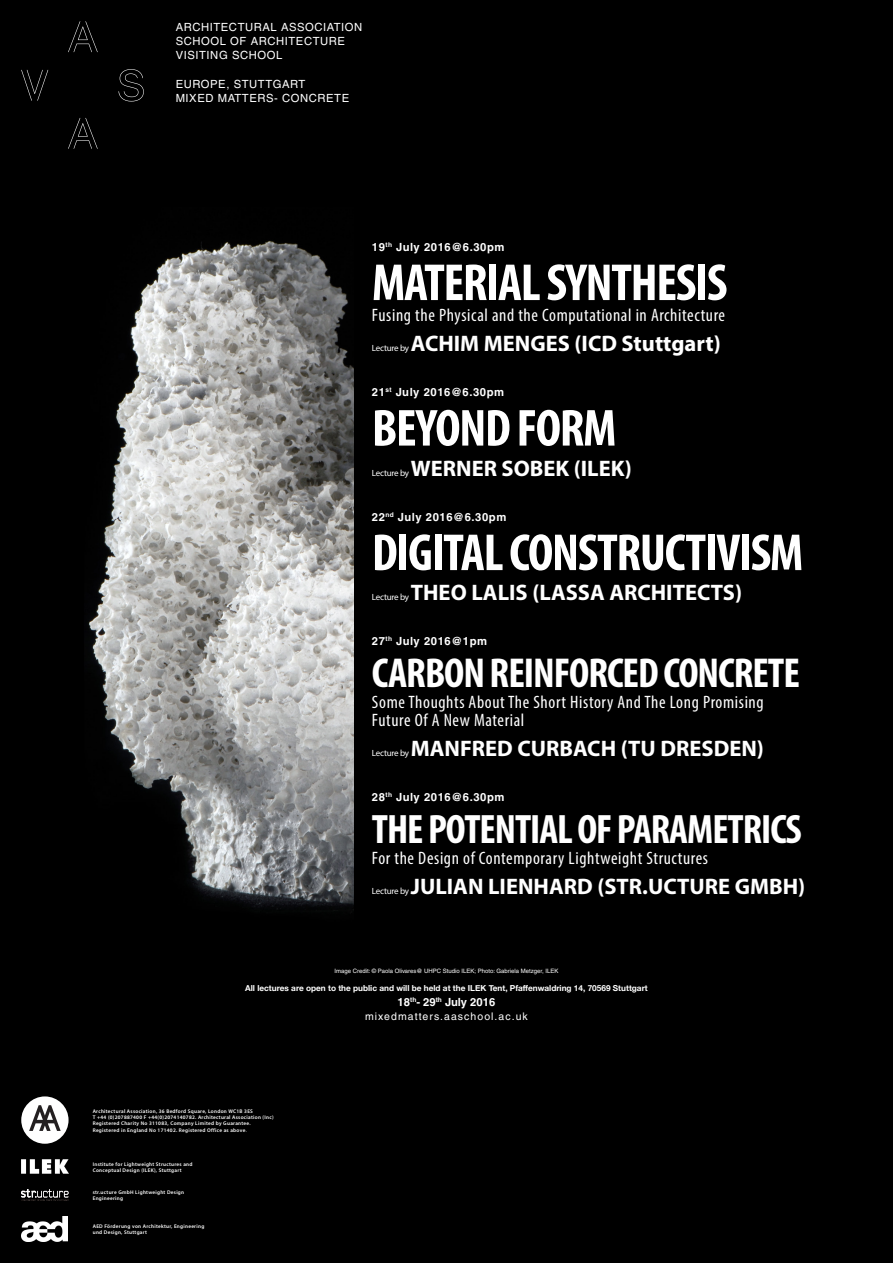
<style>
.page{position:relative;width:893px;height:1263px;background:#000}
.page>*{position:absolute;margin:0;border:0;box-sizing:border-box;transform-origin:0 0}
.t1{font:700 condensed 52.5px "Myriad Pro";letter-spacing:-.025em;color:#fff}
.t2{font:700 condensed 42px "Myriad Pro";letter-spacing:-.025em;color:#fff}
.t3{font:700 condensed 41.25px "Myriad Pro";letter-spacing:-.025em;color:#fff}
.t4{font:700 22.5px "Myriad Pro";color:#fff}
.t5{font:condensed 18px "Myriad Pro";letter-spacing:.035em;color:#fff}
.t6{font:11.25px "Helvetica";letter-spacing:.05em;color:#fff}
.t7{font:700 11.25px "Helvetica";letter-spacing:.05em;color:#fff}
.t8{font:700 11.25px "Helvetica";color:#fff}
.t9{font:10.5px "Helvetica";letter-spacing:.1em;color:#fff}
.t10{font:9px "Myriad Pro";letter-spacing:-.025em;color:#fff}
.t11{font:700 8.25px "Helvetica Neue";color:#fff}
.t12{font:6px "Helvetica";color:#fff}
.t13{font:600 5.25px/6.3px "Myriad Pro";letter-spacing:.05em;color:#fff}
.s1{font-weight:400}
</style>
<div class="page">
<img style="left:88px;top:240px;width:265px;height:671px">
<svg style="left:68px;top:21px;width:30px;height:31px"></svg>
<svg style="left:68px;top:118px;width:30px;height:31px"></svg>
<svg style="left:21px;top:70px;width:27px;height:31px"></svg>
<svg style="left:118px;top:69px;width:26px;height:32px"></svg>
<img style="left:21px;top:1159px;width:48px;height:15px">
<div style="left:21px;top:1096px;width:48px;height:48px;background:#fff;border-radius:50%"></div>
<svg style="left:29px;top:1105px;width:32px;height:26px"></svg>
<img style="left:21px;top:1190px;width:48px;height:10px">
<img style="left:21px;top:1216px;width:46px;height:26px">
<p class="t6" style="left:176px;top:20px;width:188px">ARCHITECTURAL ASSOCIATION</p>
<p class="t6" style="left:176px;top:34px;width:171px">SCHOOL OF ARCHITECTURE</p>
<p class="t6" style="left:176px;top:49px;width:108px">VISITING SCHOOL</p>
<p class="t6" style="left:176px;top:77px;width:131px">EUROPE, STUTTGART</p>
<p class="t6" style="left:176px;top:91px;width:175px">MIXED MATTERS- CONCRETE</p>
<p class="t7" style="left:372px;top:240px;width:134px">19<sup>th</sup> July 2016@6.30pm</p>
<p class="t1" style="left:372px;top:250px;width:357px">MATERIAL SYNTHESIS</p>
<p class="t5" style="left:372px;top:304px;width:355px">Fusing the Physical and the Computational in Architecture</p>
<p class="t10" style="left:372px;top:342px;width:39px">Lecture by</p>
<p class="t4" style="left:411px;top:329px;width:311px">ACHIM MENGES (ICD Stuttgart)</p>
<p class="t7" style="left:372px;top:385px;width:134px">21<sup>st</sup> July 2016@6.30pm</p>
<p class="t1" style="left:372px;top:395px;width:246px">BEYOND FORM</p>
<p class="t10" style="left:372px;top:467px;width:39px">Lecture by</p>
<p class="t4" style="left:411px;top:453px;width:223px">WERNER SOBEK (ILEK)</p>
<p class="t7" style="left:372px;top:510px;width:136px">22<sup>nd</sup> July 2016@6.30pm</p>
<p class="t1" style="left:372px;top:520px;width:433px">DIGITAL CONSTRUCTIVISM</p>
<p class="t10" style="left:372px;top:591px;width:39px">Lecture by</p>
<p class="t4" style="left:411px;top:578px;width:333px">THEO LALIS (LASSA ARCHITECTS)</p>
<p class="t7" style="left:372px;top:634px;width:117px">27<sup>th</sup> July 2016@1pm</p>
<p class="t2" style="left:372px;top:647px;width:429px">CARBON REINFORCED CONCRETE</p>
<p class="t5" style="left:372px;top:691px;width:393px">Some Thoughts About The Short History And The Long Promising</p>
<p class="t5" style="left:372px;top:709px;width:154px">Future Of A New Material</p>
<p class="t10" style="left:372px;top:747px;width:39px">Lecture by</p>
<p class="t4" style="left:411px;top:734px;width:355px">MANFRED CURBACH (TU DRESDEN)</p>
<p class="t7" style="left:372px;top:790px;width:134px">28<sup>th</sup> July 2016@6.30pm</p>
<p class="t3" style="left:372px;top:804px;width:431px">THE POTENTIAL OF PARAMETRICS</p>
<p class="t5" style="left:372px;top:847px;width:338px">For the Design of Contemporary Lightweight Structures</p>
<p class="t10" style="left:372px;top:885px;width:39px">Lecture by</p>
<p class="t4" style="left:411px;top:872px;width:396px">JULIAN LIENHARD (STR.UCTURE GMBH)</p>
<p class="t12" style="left:334px;top:967px;width:226px">Image Credit: © Paola Olivares@ UHPC Studio ILEK; Photo: Gabriela Metzger, ILEK</p>
<p class="t11" style="left:245px;top:982px;width:404px">All lectures are open to the public and will be held at the ILEK Tent, Pfaffenwaldring 14, 70569 Stuttgart</p>
<p class="t8" style="left:398px;top:995px;width:99px">18<sup>th</sup>- 29<sup>th</sup> July 2016</p>
<p class="t9" style="left:365px;top:1010px;width:164px">mixedmatters.aaschool.ac.uk</p>
<p class="t13" style="left:93px;top:1107px;width:162px">Architectural Association, 36 Bedford Square, London WC1B 3ES</p>
<p class="t13" style="left:93px;top:1114px;width:182px">T +44 (0)207887400 F +44(0)2074140782. Architectural Association (Inc)</p>
<p class="t13" style="left:93px;top:1120px;width:159px">Registered Charity No 311083, Company Limited by Guarantee.</p>
<p class="t13" style="left:93px;top:1126px;width:155px">Registered in England No 171402. Registered Office as above<span class="s1">.</span></p>
<p class="t13" style="left:93px;top:1160px;width:101px">Institute for Lightweight Structures and</p>
<p class="t13" style="left:93px;top:1167px;width:90px">Conceptual Design (ILEK), Stuttgart</p>
<p class="t13" style="left:93px;top:1189px;width:93px">str.ucture GmbH Lightweight Design<br>Engineering</p>
<p class="t13" style="left:93px;top:1223px;width:113px">AED Förderung von Architektur, Engineering und Design, Stuttgart</p>
</div>
